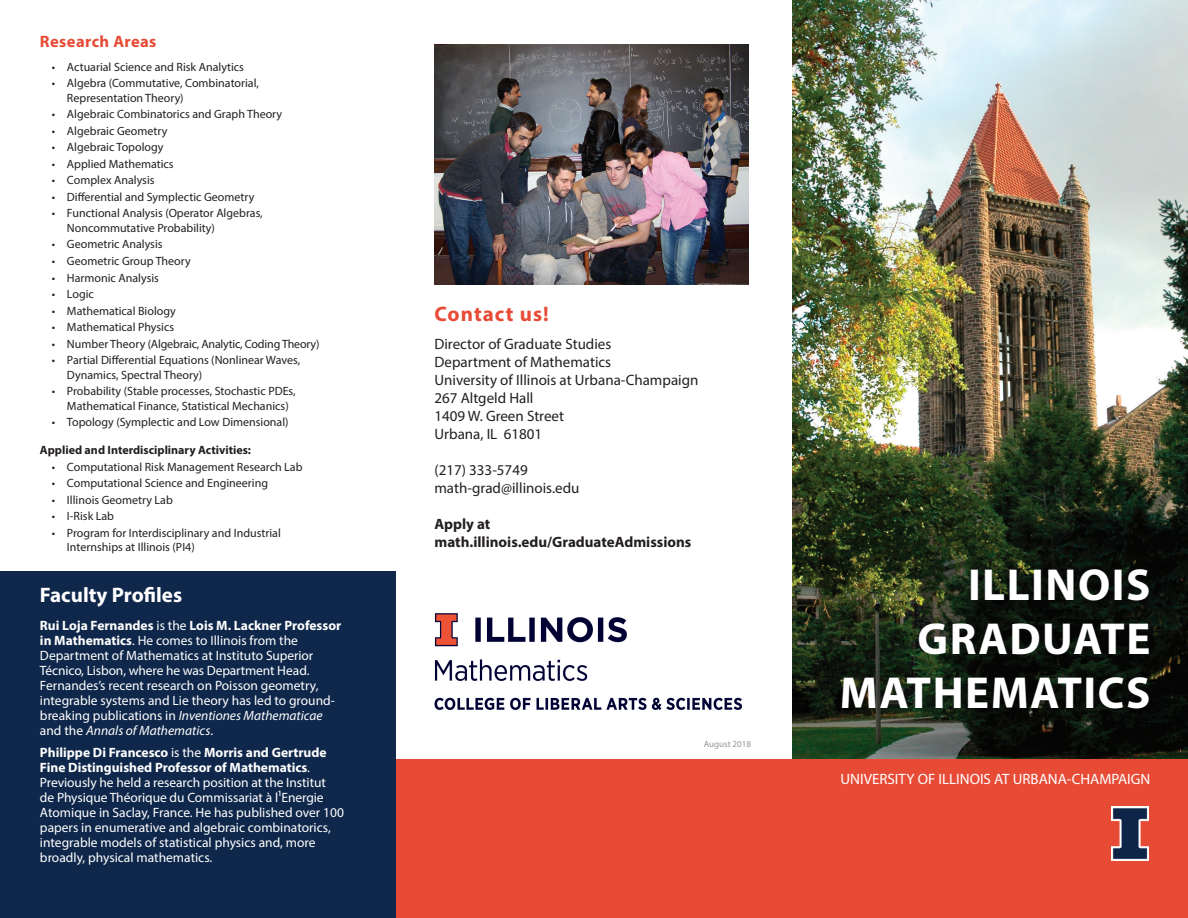
<style>
.page{position:relative;width:1188px;height:918px;background:#fff}
.page>*{position:absolute;margin:0;border:0;box-sizing:border-box;transform-origin:0 0}
.t1{font:700 45px/54px "Myriad Pro";letter-spacing:.035em;color:#fff;text-align:right}
.t2{font:700 21px "Myriad Pro";color:#fff}
.t3{font:700 21px "Myriad Pro";letter-spacing:.05em;color:#e74b36}
.t4{font:700 16.5px "Myriad Pro";letter-spacing:.025em;color:#e74b36}
.t5{font:15px/18px "Myriad Pro";color:#231f20}
.t6{font:700 15px/18px "Myriad Pro";color:#231f20}
.t7{font:15px "Myriad Pro";color:#fff}
.t8{font:13.5px/15px "Myriad Pro";color:#fff}
.t9{font:12px/14.4px "Myriad Pro";color:#231f20}
.t10{font:700 12px "Myriad Pro";color:#231f20}
.t11{font:9px "Myriad Pro";color:#939598}
.s1{font-weight:700}
.s2{font-style:italic}
</style>
<div class="page">
<img style="left:792px;top:0;width:396px;height:759px">
<div style="left:0;top:759px;width:1188px;height:159px;background:#e74b36"></div>
<img style="left:435px;top:44px;width:313px;height:240px">
<img style="left:1112px;top:806px;width:37px;height:54px">
<div style="left:0;top:572px;width:396px;height:346px;background:#0f274a"></div>
<img style="left:434px;top:613px;width:309px;height:97px">
<h3 class="t4" style="left:40px;top:31px;width:118px">Research Areas</h3>
<p class="t9" style="left:52px;top:59px;width:193px">• Actuarial Science and Risk Analytics</p>
<p class="t9" style="left:67px;top:76px;width:193px;text-indent:-15px">• Algebra (Commutative, Combinatorial,<br>Representation Theory)</p>
<p class="t9" style="left:52px;top:107px;width:232px">• Algebraic Combinatorics and Graph Theory</p>
<p class="t9" style="left:52px;top:123px;width:117px">• Algebraic Geometry</p>
<p class="t9" style="left:52px;top:140px;width:113px">• Algebraic Topology</p>
<p class="t9" style="left:52px;top:156px;width:123px">• Applied Mathematics</p>
<p class="t9" style="left:52px;top:173px;width:104px">• Complex Analysis</p>
<p class="t9" style="left:52px;top:189px;width:204px">• Differential and Symplectic Geometry</p>
<p class="t9" style="left:67px;top:206px;width:197px;text-indent:-15px">• Functional Analysis (Operator Algebras,<br>Noncommutative Probability)</p>
<p class="t9" style="left:52px;top:237px;width:112px">• Geometric Analysis</p>
<p class="t9" style="left:52px;top:254px;width:140px">• Geometric Group Theory</p>
<p class="t9" style="left:52px;top:270px;width:109px">• Harmonic Analysis</p>
<p class="t9" style="left:52px;top:287px;width:43px">• Logic</p>
<p class="t9" style="left:52px;top:303px;width:125px">• Mathematical Biology</p>
<p class="t9" style="left:52px;top:320px;width:124px">• Mathematical Physics</p>
<p class="t9" style="left:52px;top:336px;width:269px">• Number Theory (Algebraic, Analytic, Coding Theory)</p>
<p class="t9" style="left:67px;top:353px;width:235px;text-indent:-15px">• Partial Differential Equations (Nonlinear Waves,<br>Dynamics, Spectral Theory)</p>
<p class="t9" style="left:67px;top:384px;width:230px;text-indent:-15px">• Probability (Stable processes, Stochastic PDEs,<br>Mathematical Finance, Statistical Mechanics)</p>
<p class="t9" style="left:52px;top:415px;width:238px">• Topology (Symplectic and Low Dimensional)</p>
<p class="t10" style="left:40px;top:442px;width:213px">Applied and Interdisciplinary Activities:</p>
<p class="t9" style="left:52px;top:459px;width:252px">• Computational Risk Management Research Lab</p>
<p class="t9" style="left:52px;top:476px;width:218px">• Computational Science and Engineering</p>
<p class="t9" style="left:52px;top:492px;width:122px">• Illinois Geometry Lab</p>
<p class="t9" style="left:52px;top:509px;width:64px">• I-Risk Lab</p>
<p class="t9" style="left:67px;top:526px;width:215px;text-indent:-15px">• Program for Interdisciplinary and Industrial<br>Internships at Illinois (PI4)</p>
<h2 class="t2" style="left:40px;top:581px;width:144px">Faculty Profiles</h2>
<p class="t8" style="left:40px;top:618px;width:303px"><span class="s1">Rui Loja Fernandes</span> is the <span class="s1">Lois M. Lackner Professor in Mathematics</span>. He comes to Illinois from the Department of Mathematics at Instituto Superior Técnico, Lisbon, where he was Department Head.<br>Fernandes’s recent research on Poisson geometry, integrable systems and Lie theory has led to ground&shy;breaking publications in <span class="s2">Inventiones Mathematicae </span>and the <span class="s2">Annals of Mathematics</span>.</p>
<p class="t8" style="left:40px;top:745px;width:305px"><span class="s1">Philippe Di Francesco</span> is the <span class="s1">Morris and Gertrude Fine Distinguished Professor of Mathematics</span>.<br>Previously he held a research position at the Institut<br>de Physique Théorique du Commissariat à l¹Energie Atomique in Saclay, France. He has published over 100 papers in enumerative and algebraic combinatorics, integrable models of statistical physics and, more broadly, physical mathematics.</p>
<h2 class="t3" style="left:434px;top:300px;width:116px">Contact us!</h2>
<p class="t5" style="left:434px;top:334px;width:265px">Director of Graduate Studies<br>Department of Mathematics<br>University of Illinois at Urbana-Champaign<br>267 Altgeld Hall<br>1409 W. Green Street<br>Urbana, IL 61801</p>
<p class="t5" style="left:434px;top:460px;width:146px">(217) 333-5749 math-grad@illinois.edu</p>
<p class="t6" style="left:434px;top:514px;width:258px">Apply at math.illinois.edu/GraduateAdmissions</p>
<p class="t11" style="left:704px;top:739px;width:49px">August 2018</p>
<h1 class="t1" style="left:840px;top:556px;width:312px">ILLINOIS<br>GRADUATE<br>MATHEMATICS</h1>
<p class="t7" style="left:841px;top:770px;width:311px">UNIVERSITY OF ILLINOIS AT URBANA-CHAMPAIGN</p>
</div>
